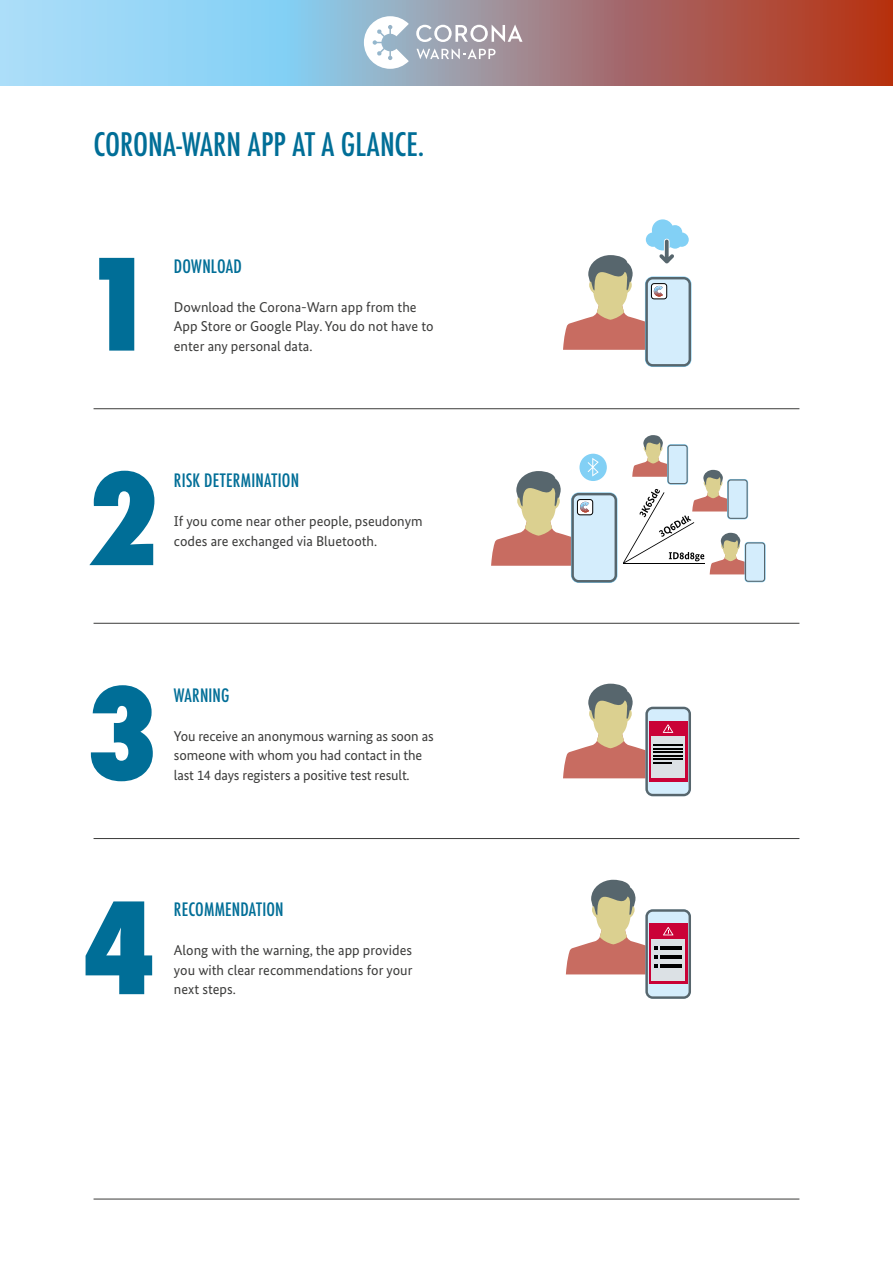
<style>
.page{position:relative;width:893px;height:1263px;background:#fff}
.page>*{position:absolute;margin:0;border:0;box-sizing:border-box;transform-origin:0 0}
.Auszeichnung{font:800 condensed 123px "Futura";color:#006e97}
.Headline{font:500 condensed 31.5px "Futura";letter-spacing:-.005em;color:#006e97}
.Subline{font:500 condensed 18px "Futura";letter-spacing:.01em;color:#006e97}
.Copytext{font:14.25px/19.5px "Bundes Sans";color:#3b3b3a}
</style>
<div class="page">
<svg style="left:0;top:0;width:893px;height:85px;background:#9f96a1"></svg>
<svg style="left:417px;top:49px;width:78px;height:10px"></svg>
<svg style="left:416px;top:25px;width:106px;height:17px"></svg>
<svg style="left:364px;top:16px;width:45px;height:53px"></svg>
<hr style="left:94px;top:1199px;width:705px;height:1px;background:#3b3b3a">
<hr style="left:94px;top:408px;width:705px;height:1px;background:#3b3b3a">
<hr style="left:94px;top:623px;width:705px;height:1px;background:#3b3b3a">
<hr style="left:94px;top:838px;width:705px;height:1px;background:#3b3b3a">
<div style="left:579px;top:454px;width:28px;height:27px;background:#82d0f5;border-radius:50%"></div>
<svg style="left:623px;top:435px;width:142px;height:147px"></svg>
<svg style="left:563px;top:683px;width:128px;height:113px"></svg>
<svg style="left:566px;top:879px;width:125px;height:120px"></svg>
<svg style="left:491px;top:458px;width:126px;height:124px"></svg>
<svg style="left:563px;top:219px;width:128px;height:147px"></svg>
<p class="Headline" style="left:94px;top:124px;width:332px">CORONA-WARN APP AT A GLANCE.</p>
<p class="Auszeichnung" style="left:81px;top:221px;width:76px">1</p>
<p class="Subline" style="left:174px;top:254px;width:69px">DOWNLOAD</p>
<p class="Copytext" style="left:174px;top:297px;width:261px">Download the Corona-Warn app from the<br>App Store or Google Play. You do not have to enter any personal data.</p>
<p class="Auszeichnung" style="left:85px;top:436px;width:76px">2</p>
<p class="Subline" style="left:174px;top:469px;width:127px">RISK DETERMINATION</p>
<p class="Copytext" style="left:174px;top:511px;width:250px">If you come near other people, pseudonym codes are exchanged via Bluetooth.</p>
<p class="Auszeichnung" style="left:85px;top:650px;width:76px">3</p>
<p class="Subline" style="left:174px;top:683px;width:57px">WARNING</p>
<p class="Copytext" style="left:174px;top:726px;width:261px">You receive an anonymous warning as soon as someone with whom you had contact in the last 14 days registers a positive test result.</p>
<p class="Auszeichnung" style="left:82px;top:865px;width:76px">4</p>
<p class="Subline" style="left:174px;top:898px;width:111px">RECOMMENDATION</p>
<p class="Copytext" style="left:174px;top:940px;width:240px;text-align:justify">Along with the warning, the app provides you with clear recommendations for your next steps.</p>
</div>
